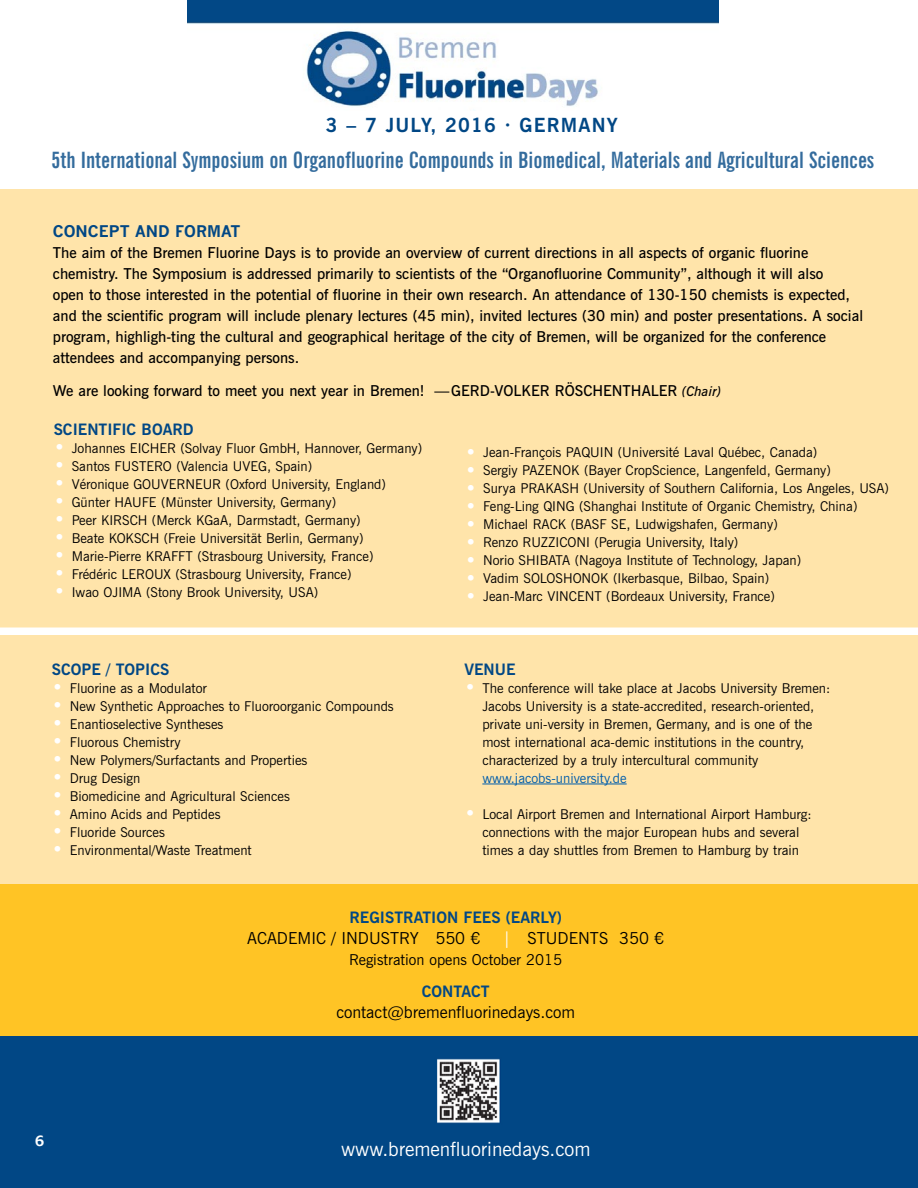
<style>
.page{position:relative;width:918px;height:1188px;background:#fff}
.page>*{position:absolute;margin:0;border:0;box-sizing:border-box;transform-origin:0 0}
.t1{font:700 extra-condensed 22.5px "News Gothic BT";color:#346c9d}
.t2{font:19.5px "News Gothic BT";color:#fff}
.t3{font:700 19.5px "News Gothic BT";letter-spacing:.06em;color:#014785}
.t4{font:16.5px "News Gothic BT";color:#000}
.t5{font:700 15.75px "News Gothic BT";color:#014785}
.t6{font:700 15.75px "News Gothic";color:#014785}
.t7{font:600 15px/21px "News Gothic BT";color:#000}
.t8{font:15px "News Gothic BT";color:#000}
.t9{font:700 15px "Mixage IT Cby BT";color:#fff}
.t10{font:13.5px/18px "News Gothic BT";color:#000}
.t11{font:13.5px "News Gothic BT";color:#005daa}
.s1{font-style:italic;font-size:13.5px}
.s2{font-size:19.5px;color:#fff}
.s3{color:#fff}
</style>
<div class="page">
<div style="left:0;top:1037px;width:918px;height:151px;background:#014785"></div>
<div style="left:0;top:189px;width:918px;height:834px;background:#ffe4aa"></div>
<img style="left:187px;top:0;width:532px;height:107px">
<img style="left:437px;top:1058px;width:63px;height:66px">
<div style="left:0;top:885px;width:918px;height:151px;background:#ffc425"></div>
<hr style="left:482px;top:784px;width:145px;height:1px;background:#005daa">
<div style="left:0;top:628px;width:918px;height:7px;background:#fff"></div>
<h2 class="t3" style="left:326px;top:113px;width:293px">3 – 7 JULY, 2016 · GERMANY</h2>
<h1 class="t1" style="left:51px;top:147px;width:825px">5th International Symposium on Organofluorine Compounds in Biomedical, Materials and Agricultural Sciences</h1>
<p class="t6" style="left:53px;top:221px;width:189px">CONCEPT AND FORMAT</p>
<p class="t7" style="left:53px;top:242px;width:812px">The aim of the Bremen Fluorine Days is to provide an overview of current directions in all aspects of organic fluorine chemistry. The Symposium is addressed primarily to scientists of the “Organofluorine Community”, although it will also<br>open to those interested in the potential of fluorine in their own research. An attendance of 130-150 chemists is expected, and the scientific program will include plenary lectures (45 min), invited lectures (30 min) and poster presentations. A social program, highligh-ting the cultural and geographical heritage of the city of Bremen, will be organized for the conference attendees and accompanying persons.</p>
<p class="t7" style="left:53px;top:380px;width:670px">We are looking forward to meet you next year in Bremen! —GERD-VOLKER RÖSCHENTHALER <span class="s1">(Chair)</span></p>
<p class="t5" style="left:54px;top:419px;width:141px">SCIENTIFIC BOARD</p>
<p class="t10" style="left:54px;top:439px;width:370px"><span class="s2">•</span> Johannes EICHER (Solvay Fluor GmbH, Hannover, Germany)</p>
<p class="t10" style="left:54px;top:457px;width:260px"><span class="s2">•</span> Santos FUSTERO (Valencia UVEG, Spain)</p>
<p class="t10" style="left:54px;top:475px;width:334px"><span class="s2">•</span> Véronique GOUVERNEUR (Oxford University, England)</p>
<p class="t10" style="left:54px;top:493px;width:284px"><span class="s2">•</span> Günter HAUFE (Münster University, Germany)</p>
<p class="t10" style="left:54px;top:511px;width:308px"><span class="s2">•</span> Peer KIRSCH (Merck KGaA, Darmstadt, Germany)</p>
<p class="t10" style="left:54px;top:529px;width:311px"><span class="s2">•</span> Beate KOKSCH (Freie Universität Berlin, Germany)</p>
<p class="t10" style="left:54px;top:547px;width:321px"><span class="s2">•</span> Marie-Pierre KRAFFT (Strasbourg University, France)</p>
<p class="t10" style="left:54px;top:565px;width:299px"><span class="s2">•</span> Frédéric LEROUX (Strasbourg University, France)</p>
<p class="t10" style="left:54px;top:583px;width:266px"><span class="s2">•</span> Iwao OJIMA (Stony Brook University, USA)</p>
<p class="t5" style="left:52px;top:659px;width:119px">SCOPE / TOPICS</p>
<p class="t10" style="left:52px;top:679px;width:157px"><span class="s2">•</span> Fluorine as a Modulator</p>
<p class="t10" style="left:52px;top:697px;width:343px"><span class="s2">•</span> New Synthetic Approaches to Fluoroorganic Compounds</p>
<p class="t10" style="left:52px;top:715px;width:173px"><span class="s2">•</span> Enantioselective Syntheses</p>
<p class="t10" style="left:52px;top:733px;width:130px"><span class="s2">•</span> Fluorous Chemistry</p>
<p class="t10" style="left:52px;top:751px;width:257px"><span class="s2">•</span> New Polymers/Surfactants and Properties</p>
<p class="t10" style="left:52px;top:769px;width:90px"><span class="s2">•</span> Drug Design</p>
<p class="t10" style="left:52px;top:787px;width:240px"><span class="s2">•</span> Biomedicine and Agricultural Sciences</p>
<p class="t10" style="left:52px;top:805px;width:170px"><span class="s2">•</span> Amino Acids and Peptides</p>
<p class="t10" style="left:52px;top:823px;width:115px"><span class="s2">•</span> Fluoride Sources</p>
<p class="t10" style="left:52px;top:841px;width:201px"><span class="s2">•</span> Environmental/Waste Treatment</p>
<p class="t10" style="left:465px;top:443px;width:354px"><span class="s2">•</span> Jean-François PAQUIN (Université Laval Québec, Canada)</p>
<p class="t10" style="left:465px;top:461px;width:367px"><span class="s2">•</span> Sergiy PAZENOK (Bayer CropScience, Langenfeld, Germany)</p>
<p class="t10" style="left:465px;top:479px;width:425px"><span class="s2">•</span> Surya PRAKASH (University of Southern California, Los Angeles, USA)</p>
<p class="t10" style="left:465px;top:497px;width:394px"><span class="s2">•</span> Feng-Ling QING (Shanghai Institute of Organic Chemistry, China)</p>
<p class="t10" style="left:465px;top:515px;width:314px"><span class="s2">•</span> Michael RACK (BASF SE, Ludwigshafen, Germany)</p>
<p class="t10" style="left:465px;top:533px;width:275px"><span class="s2">•</span> Renzo RUZZICONI (Perugia University, Italy)</p>
<p class="t10" style="left:465px;top:551px;width:337px"><span class="s2">•</span> Norio SHIBATA (Nagoya Institute of Technology, Japan)</p>
<p class="t10" style="left:465px;top:569px;width:306px"><span class="s2">•</span> Vadim SOLOSHONOK (Ikerbasque, Bilbao, Spain)</p>
<p class="t10" style="left:465px;top:587px;width:311px"><span class="s2">•</span> Jean-Marc VINCENT (Bordeaux University, France)</p>
<p class="t5" style="left:464px;top:659px;width:53px">VENUE</p>
<p class="t10" style="left:482px;top:679px;width:349px;text-indent:-18px"><span class="s2">•</span> The conference will take place at Jacobs University Bremen:<br>Jacobs University is a state-accredited, research-oriented, private uni-versity in Bremen, Germany, and is one of the most international aca-demic institutions in the country, characterized by a truly intercultural community</p>
<p class="t11" style="left:482px;top:770px;width:146px">www.jacobs-university.de</p>
<p class="t10" style="left:464px;top:805px;width:349px;text-align:center"><span class="s2">•</span> Local Airport Bremen and International Airport Hamburg: connections with the major European hubs and several times a day shuttles from Bremen to Hamburg by train</p>
<p class="t5" style="left:349px;top:908px;width:214px">REGISTRATION FEES (EARLY)</p>
<p class="t4" style="left:247px;top:928px;width:235px">ACADEMIC / INDUSTRY 550 €</p>
<p class="t4" style="left:503px;top:928px;width:163px"><span class="s3">|</span> STUDENTS 350 €</p>
<p class="t8" style="left:349px;top:951px;width:214px">Registration opens October 2015</p>
<p class="t5" style="left:422px;top:982px;width:69px">CONTACT</p>
<p class="t4" style="left:336px;top:1002px;width:240px">contact@bremenfluorinedays.com</p>
<p class="t9" style="left:35px;top:1131px;width:11px">6</p>
<h2 class="t2" style="left:341px;top:1138px;width:251px">www.bremenfluorinedays.com</h2>
</div>
